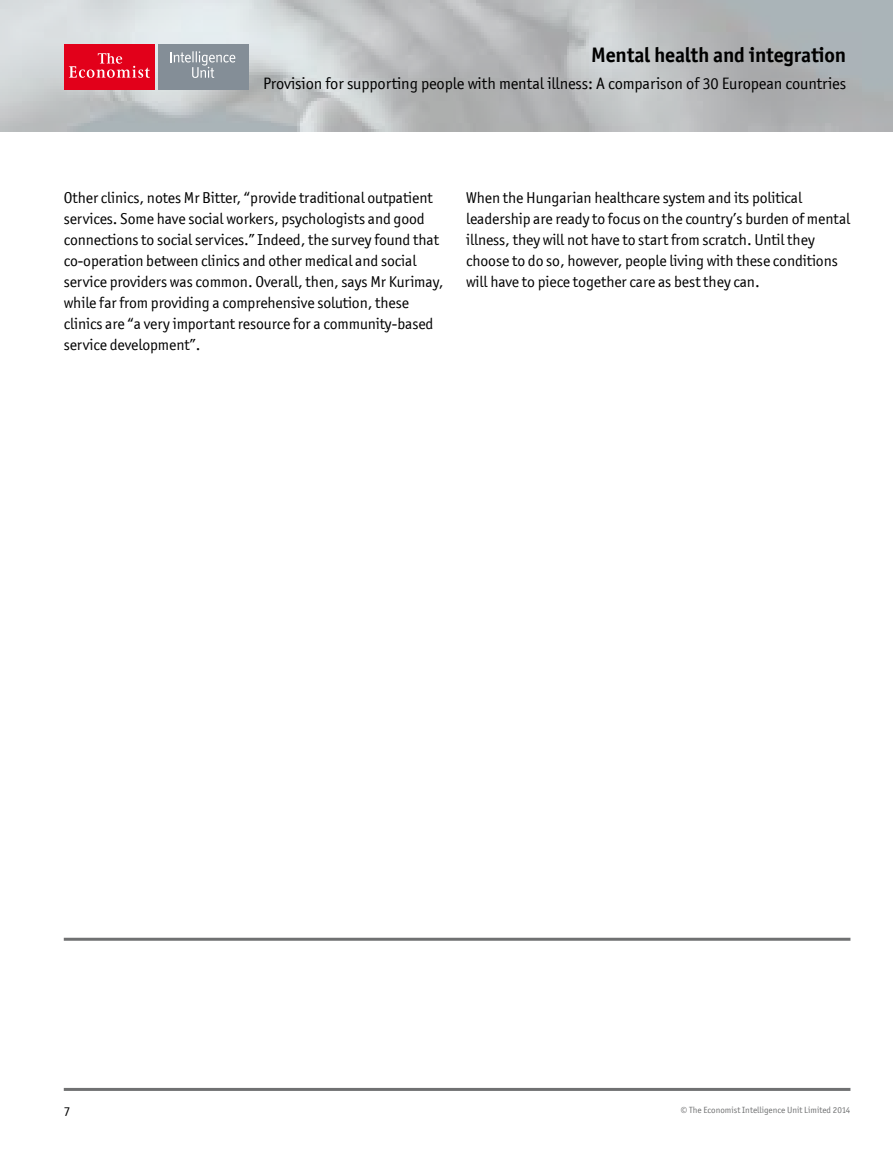
<style>
.page{position:relative;width:893px;height:1149px;background:#fff}
.page>*{position:absolute;margin:0;border:0;box-sizing:border-box;transform-origin:0 0}
.t1{font:700 21px "Officina San ITC";letter-spacing:-.01em;color:#000}
.t2{font:16.5px "Officina San ITC";letter-spacing:-.01em;color:#000}
.t3{font:15.75px/21px "Officina San ITC";letter-spacing:-.005em;color:#000}
.t4{font:13.5px "Officina San ITC";color:#000}
.t5{font:9px "Officina San ITC";color:#707172}
</style>
<div class="page">
<img style="left:0;top:0;width:893px;height:131px">
<div style="left:64px;top:44px;width:90px;height:45px;background:#e2001a"></div>
<svg style="left:69px;top:53px;width:81px;height:25px"></svg>
<div style="left:158px;top:44px;width:90px;height:45px;background:#848e97"></div>
<svg style="left:170px;top:51px;width:65px;height:27px"></svg>
<hr style="left:64px;top:937px;width:786px;height:3px;background:#707172">
<hr style="left:64px;top:1087px;width:786px;height:3px;background:#707172">
<h1 class="t1" style="left:591px;top:42px;width:257px">Mental health and integration</h1>
<p class="t2" style="left:263px;top:74px;width:585px">Provision for supporting people with mental illness: A comparison of 30 European countries</p>
<p class="t3" style="left:64px;top:187px;width:381px">Other clinics, notes Mr Bitter, “provide traditional outpatient services. Some have social workers, psychologists and good connections to social services.” Indeed, the survey found that co-operation between clinics and other medical and social service providers was common. Overall, then, says Mr Kurimay, while far from providing a comprehensive solution, these clinics are “a very important resource for a community-based service development”.</p>
<p class="t3" style="left:466px;top:187px;width:386px">When the Hungarian healthcare system and its political leadership are ready to focus on the country’s burden of mental illness, they will not have to start from scratch. Until they choose to do so, however, people living with these conditions will have to piece together care as best they can.</p>
<p class="t4" style="left:64px;top:1103px;width:8px">7</p>
<p class="t5" style="left:681px;top:1104px;width:171px">© The Economist Intelligence Unit Limited 2014</p>
</div>
